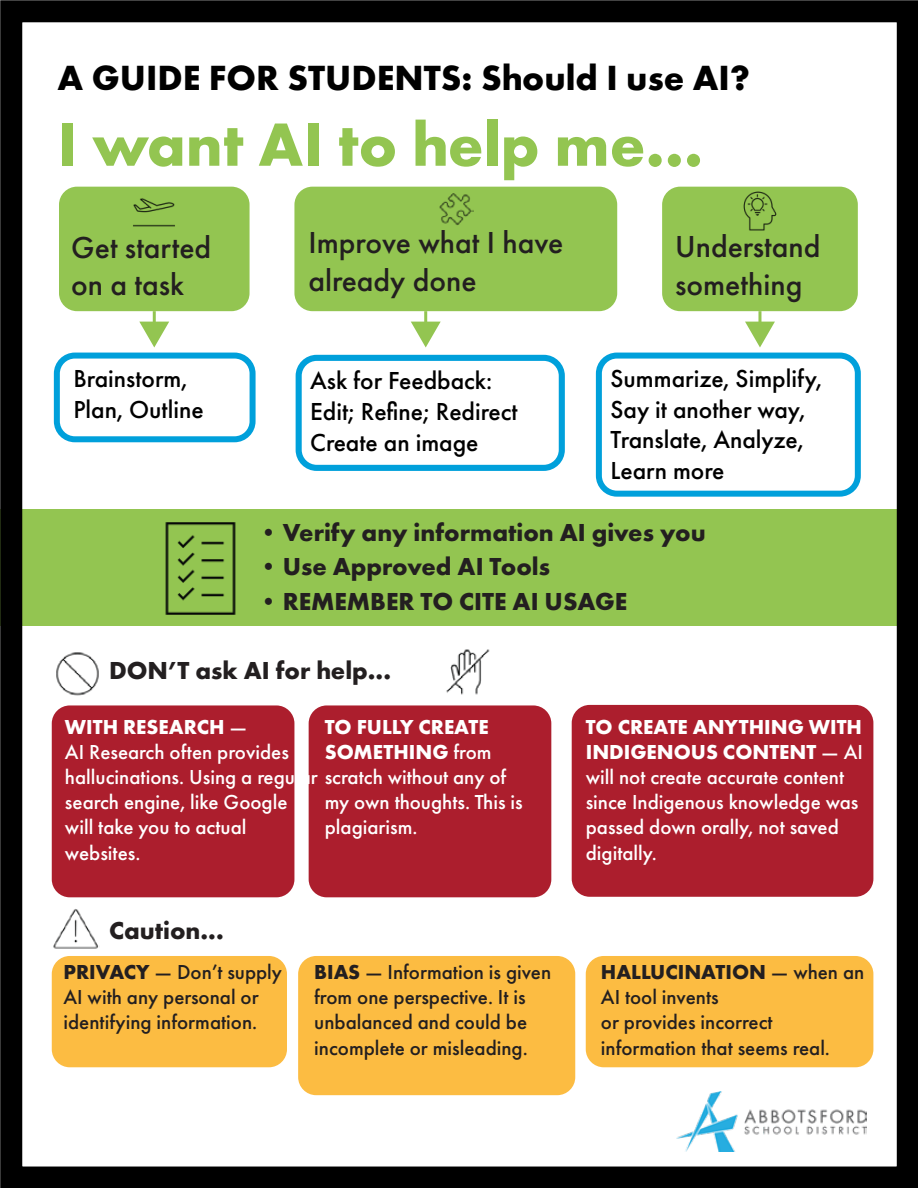
<style>
.page{position:relative;width:918px;height:1188px;background:#fff}
.page>*{position:absolute;margin:0;border:0;box-sizing:border-box;transform-origin:0 0}
.t1{font:700 63.3px "Futura PT";color:#93c551}
.t2{font:700 36.3px "Futura PT";color:#000}
.t3{font:500 31.5px/37.8px "Futura PT";color:#231f20}
.t4{font:500 25.5px/30.6px "Futura PT";color:#000}
.t5{font:700 25.5px "Futura PT";color:#231f20}
.t6{font:500 21px/25.2px "Futura PT";color:#fff}
.t7{font:500 21px/25.2px "Futura PT";color:#231f20}
.t8{font:700 21px/25.2px "Futura PT";color:#fff}
.s1{font-weight:700}
.s2{font-weight:500}
</style>
<div class="page">
<img style="left:676px;top:1092px;width:191px;height:59px">
<div style="left:52px;top:705px;width:242px;height:192px;background:#ac1e2d;border-radius:18px"></div>
<div style="left:309px;top:705px;width:242px;height:192px;background:#ac1e2d;border-radius:18px"></div>
<div style="left:52px;top:956px;width:235px;height:111px;background:#fcbc42;border-radius:18px"></div>
<div style="left:298px;top:956px;width:277px;height:139px;background:#fcbc42;border-radius:18px"></div>
<div style="left:586px;top:956px;width:287px;height:111px;background:#fcbc42;border-radius:18px"></div>
<div style="left:572px;top:705px;width:301px;height:192px;background:#ac1e2d;border-radius:18px"></div>
<div style="left:0;top:510px;width:918px;height:116px;background:#93c551"></div>
<img style="left:53px;top:909px;width:45px;height:40px">
<img style="left:56px;top:652px;width:43px;height:44px">
<img style="left:446px;top:649px;width:44px;height:46px">
<div style="left:59px;top:187px;width:191px;height:124px;background:#93c551;border-radius:18px"></div>
<img style="left:133px;top:198px;width:42px;height:29px">
<div style="left:294px;top:187px;width:323px;height:124px;background:#93c551;border-radius:18px"></div>
<img style="left:439px;top:193px;width:35px;height:32px">
<div style="left:662px;top:187px;width:196px;height:124px;background:#93c551;border-radius:18px"></div>
<img style="left:743px;top:191px;width:34px;height:40px">
<div style="left:54px;top:353px;width:202px;height:89px;border:6px solid #00a0db;border-radius:18px"></div>
<div style="left:296px;top:355px;width:269px;height:116px;border:6px solid #00a0db;border-radius:18px"></div>
<div style="left:596px;top:353px;width:265px;height:144px;border:6px solid #00a0db;border-radius:18px"></div>
<img style="left:165px;top:522px;width:71px;height:93px">
<hr style="left:153px;top:311px;width:3px;height:15px;background:#93c551">
<svg style="left:139px;top:322px;width:30px;height:25px"></svg>
<hr style="left:424px;top:311px;width:3px;height:15px;background:#93c551">
<svg style="left:411px;top:322px;width:30px;height:25px"></svg>
<hr style="left:758px;top:311px;width:3px;height:15px;background:#93c551">
<svg style="left:745px;top:322px;width:30px;height:25px"></svg>
<div style="left:0;top:0;width:918px;height:1188px;border:22px solid #000"></div>
<h2 class="t2" style="left:58px;top:54px;width:694px">A GUIDE FOR STUDENTS: Should I use AI?</h2>
<h1 class="t1" style="left:58px;top:104px;width:647px">I want AI to help me...</h1>
<h3 class="t3" style="left:71px;top:228px;width:141px">Get started on a task</h3>
<h3 class="t3" style="left:309px;top:224px;width:256px">Improve what I have already done</h3>
<h3 class="t3" style="left:675px;top:228px;width:147px">Understand something</h3>
<p class="t4" style="left:73px;top:363px;width:132px">Brainstorm,<br>Plan, Outline</p>
<p class="t4" style="left:310px;top:366px;width:209px">Ask for Feedback:<br>Edit; Refine; Redirect<br>Create an image</p>
<p class="t4" style="left:610px;top:363px;width:213px">Summarize , Simplify,<br>Say it another way,<br>Translate, Analyze,<br>Learn more</p>
<p class="t5" style="left:256px;top:516px;width:452px">•Verify any information AI gives you</p>
<p class="t5" style="left:256px;top:551px;width:296px">•Use Approved AI Tools</p>
<p class="t5" style="left:256px;top:585px;width:373px">•REMEMBER TO CITE AI USAGE</p>
<p class="t5" style="left:109px;top:654px;width:284px">DON’T ask AI for help...</p>
<p class="t6" style="left:65px;top:714px;width:443px"><span class="s1">WITH RESEARCH</span> —<br>AI Research often provides<br>hallucinations. Using a regular scratch without any of search engine, like Google<br>will take you to actual<br>websites.</p>
<p class="t8" style="left:325px;top:713px;width:168px">TO FULLY CREATE<br>SOMETHING <span class="s2">from</span></p>
<p class="t6" style="left:325px;top:790px;width:200px">my own thoughts. This is plagiarism.</p>
<p class="t5" style="left:109px;top:914px;width:116px">Caution...</p>
<p class="t7" style="left:63px;top:959px;width:220px"><span class="s1">PRIVACY</span> — Don’t supply<br>AI with any personal or identifying information.</p>
<p class="t7" style="left:314px;top:959px;width:239px"><span class="s1">BIAS</span> — Information is given from one perspective. It is unbalanced and could be incomplete or misleading.</p>
<p class="t6" style="left:586px;top:714px;width:279px"><span class="s1">TO CREATE ANYTHING WITH<br>INDIGENOUS CONTENT</span> — AI will not create accurate content since Indigenous knowledge was passed down orally, not saved digitally.</p>
<p class="t7" style="left:601px;top:959px;width:265px"><span class="s1">HALLUCINATION</span> — when an<br>AI tool invents<br>or provides incorrect information that seems real.</p>
</div>
